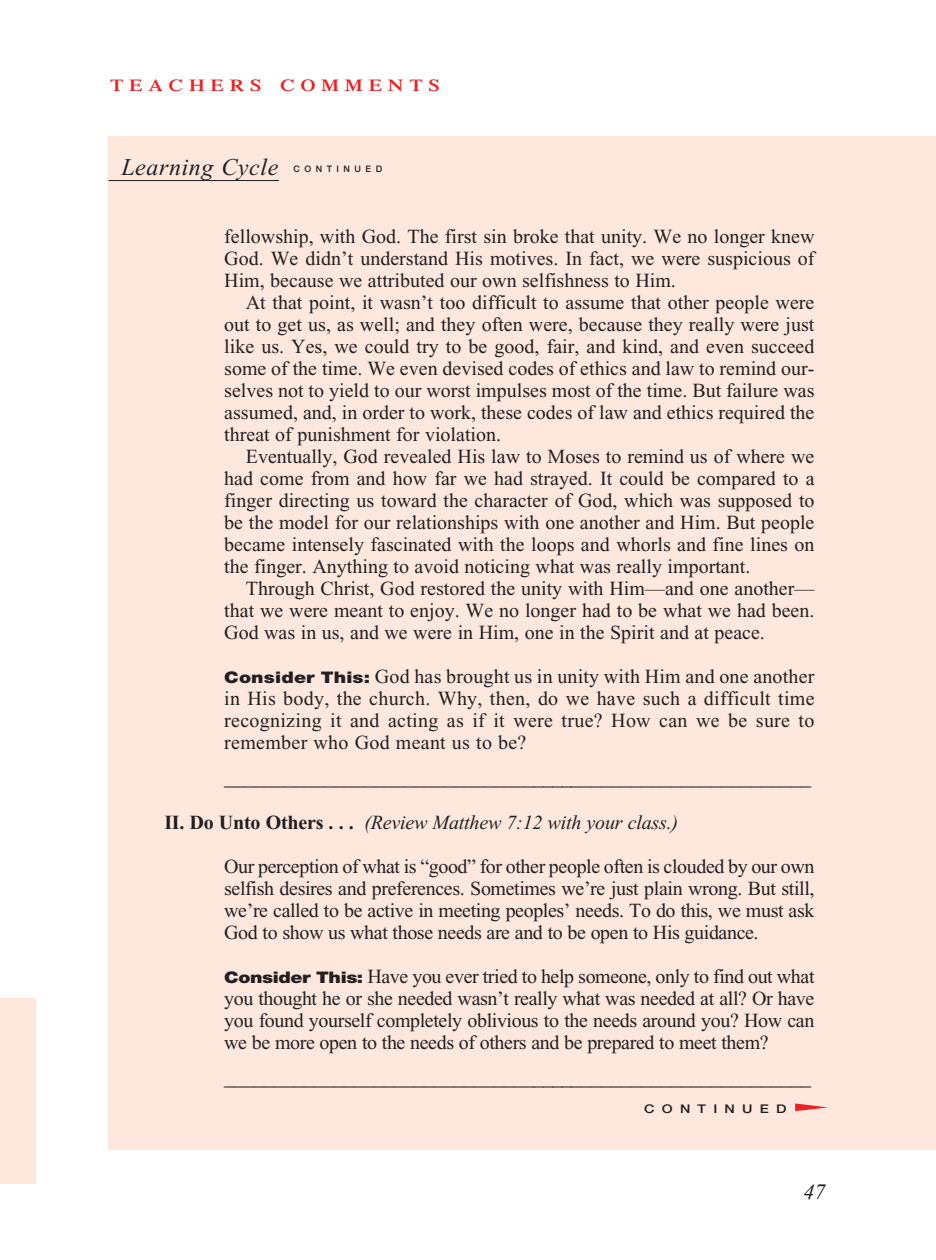
<style>
.page{position:relative;width:936px;height:1260px;background:#fff}
.page>*{position:absolute;margin:0;border:0;box-sizing:border-box;transform-origin:0 0}
.Main_Head__Small__Te{font:italic 24px "Times New Roman";letter-spacing:.025em;color:#231f20}
.t1{font:italic 22px "Times New Roman";color:#231f20}
.Objectives_Body_Text{font:20px/22px "Times New Roman";color:#231f20;text-align:justify}
.First_Line_Space_Tea{font:20px/22px "Times New Roman";letter-spacing:-.005em;color:#231f20;text-align:justify}
.Roman_Numeral_Sub_He{font:italic 20px "Times New Roman";letter-spacing:-.01em;color:#231f20}
.t2{font:600 16.8px "Times";letter-spacing:.285em;color:#ed2025;scale:1.2 1}
._01-Daily_head{font:500 12px "Helvetica Neue";letter-spacing:.5em;color:#231f20;scale:1.2 1}
.Main_Head__Small__Te-2{font:500 9px "Helvetica Neue";letter-spacing:.5em;color:#231f20}
.s1{font-family:"Helvetica Neue";font-weight:900;font-size:16px}
.s2{font-weight:700;font-style:normal}
</style>
<div class="page">
<div style="left:109px;top:136px;width:827px;height:1013px;background:#fee7dd"></div>
<hr style="left:108px;top:180px;width:171px;height:1px;background:#231f20">
<svg style="left:795px;top:1103px;width:33px;height:8px"></svg>
<div style="left:0;top:999px;width:36px;height:185px;background:#fee7dd"></div>
<p class="t2" style="left:110px;top:75px;width:126px">TEACHERS</p>
<p class="t2" style="left:281px;top:75px;width:133px">COMMENTS</p>
<p class="Main_Head__Small__Te" style="left:121px;top:154px;width:159px">Learning Cycle</p>
<p class="Main_Head__Small__Te-2" style="left:293px;top:164px;width:90px">CONTINUED</p>
<p class="Objectives_Body_Text" style="left:224px;top:225px;width:592px">fellowship, with God. The first sin broke that unity. We no longer knew God. We didn’t understand His motives. In fact, we were suspicious of Him, because we attributed our own selfishness to Him.</p>
<p class="Objectives_Body_Text" style="left:224px;top:291px;width:592px;text-indent:22px">At that point, it wasn’t too difficult to assume that other people were out to get us, as well; and they often were, because they really were just like us. Yes, we could try to be good, fair, and kind, and even succeed some of the time. We even devised codes of ethics and law to remind our&shy;selves not to yield to our worst impulses most of the time. But failure was assumed, and, in order to work, these codes of law and ethics required the threat of punishment for violation.</p>
<p class="Objectives_Body_Text" style="left:224px;top:445px;width:592px;text-indent:22px">Eventually, God revealed His law to Moses to remind us of where we had come from and how far we had strayed. It could be compared to a finger directing us toward the character of God, which was supposed to be the model for our relationships with one another and Him. But people became intensely fascinated with the loops and whorls and fine lines on the finger. Anything to avoid noticing what was really important.</p>
<p class="Objectives_Body_Text" style="left:224px;top:577px;width:592px;text-indent:22px">Through Christ, God restored the unity with Him—and one another— that we were meant to enjoy. We no longer had to be what we had been.<br>God was in us, and we were in Him, one in the Spirit and at peace.</p>
<p class="First_Line_Space_Tea" style="left:224px;top:665px;width:592px"><span class="s1">Consider This:</span> God has brought us in unity with Him and one another in His body, the church. Why, then, do we have such a difficult time recognizing it and acting as if it were true? How can we be sure to remember who God meant us to be?</p>
<p class="Objectives_Body_Text" style="left:224px;top:767px;width:589px">___________________________________________________________</p>
<p class="Roman_Numeral_Sub_He" style="left:164px;top:812px;width:515px"><span class="s2">II. Do Unto Others . . .</span> (Review Matthew 7:12 with your class.)</p>
<p class="Objectives_Body_Text" style="left:224px;top:855px;width:592px">Our perception of what is “good” for other people often is clouded by our own selfish desires and preferences. Sometimes we’re just plain wrong. But still, we’re called to be active in meeting peoples’ needs. To do this, we must ask God to show us what those needs are and to be open to His guidance.</p>
<p class="First_Line_Space_Tea" style="left:224px;top:965px;width:592px"><span class="s1">Consider This:</span> Have you ever tried to help someone, only to find out what you thought he or she needed wasn’t really what was needed at all? Or have you found yourself completely oblivious to the needs around you? How can we be more open to the needs of others and be prepared to meet them?</p>
<p class="Objectives_Body_Text" style="left:224px;top:1067px;width:588px">___________________________________________________________</p>
<p class="_01-Daily_head" style="left:644px;top:1101px;width:120px">CONTINUED</p>
<p class="t1" style="left:803px;top:1180px;width:23px">47</p>
</div>
